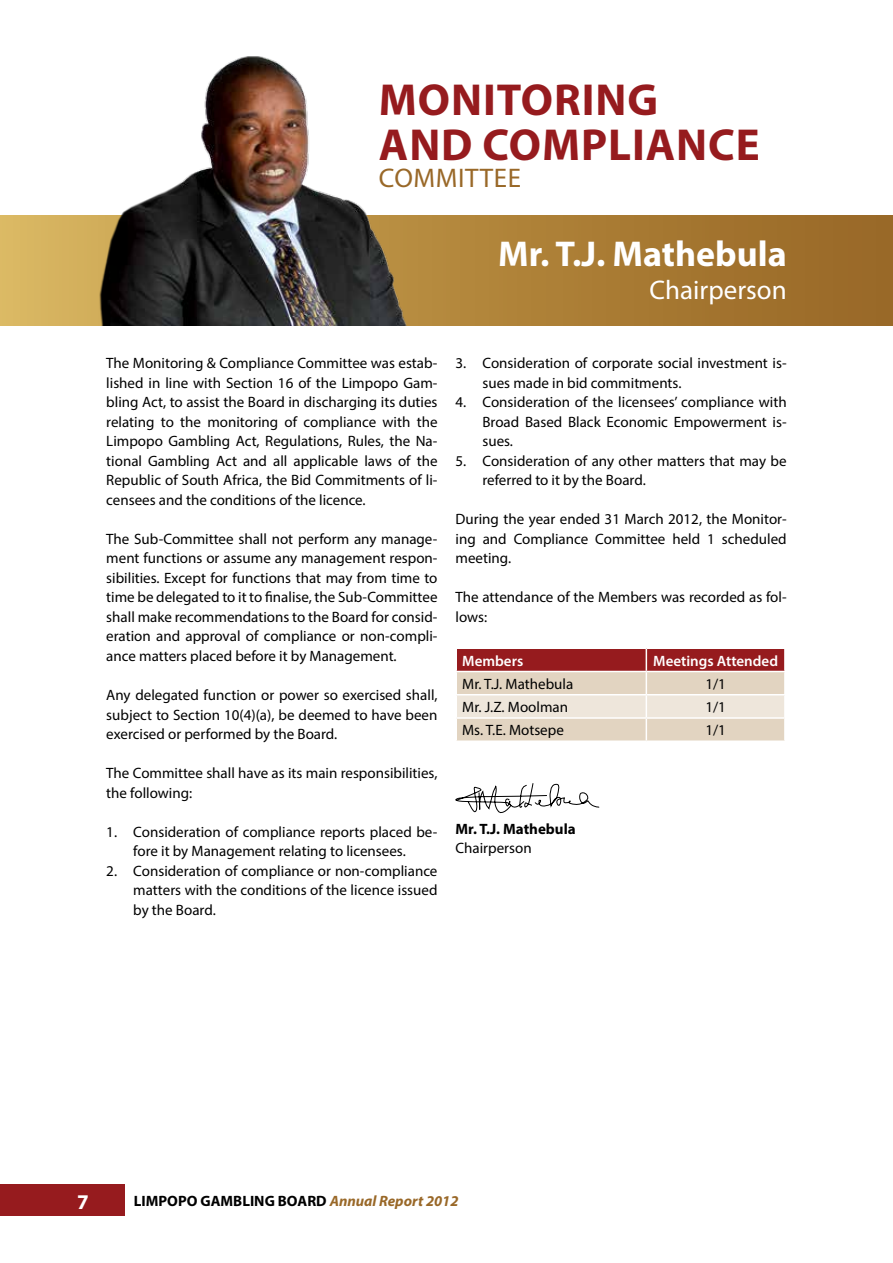
<style>
.page{position:relative;width:893px;height:1263px;background:#fff}
.page>*{position:absolute;margin:0;border:0;box-sizing:border-box;transform-origin:0 0}
.t1{font:700 45px/45px "Myriad Pro";letter-spacing:.02em;color:#961b1e}
.t2{font:700 36px "Myriad Pro";color:#fff}
.t3{font:27px "Myriad Pro";color:#fff}
.t4{font:27px "Myriad Pro";color:#996828}
.t5{font:700 21px "Myriad Pro";color:#fff}
.t6{font:15px/19.5px "Myriad Pro";color:#000;text-align:justify}
.t7{font:700 15px "Myriad Pro";color:#000}
.t8{font:600 15px "Myriad Pro";color:#fff}
.s1{font-style:italic;color:#996828}
</style>
<div class="page">
<div style="left:0;top:1184px;width:125px;height:31px;background:#961b1e"></div>
<svg style="left:0;top:215px;width:893px;height:111px;background:#ae8239"></svg>
<svg style="left:456px;top:648px;width:329px;height:92px;background:#d5b1a6"></svg>
<hr style="left:784px;top:719px;width:2px;height:21px;background:#fff">
<img style="left:96px;top:56px;width:324px;height:270px">
<svg style="left:455px;top:783px;width:145px;height:30px"></svg>
<h1 class="t1" style="left:379px;top:76px;width:247px">MON ITORING<br>AND</h1>
<h1 class="t1" style="left:483px;top:121px;width:60px">COMP</h1>
<h1 class="t1" style="left:608px;top:121px;width:67px">LIANCE</h1>
<h3 class="t4" style="left:379px;top:161px;width:33px">Committee</h3>
<h2 class="t2" style="left:498px;top:231px;width:290px">MR. T.J. MATHEBULA</h2>
<h3 class="t3" style="left:649px;top:273px;width:139px">Chairperson</h3>
<p class="t6" style="left:106px;top:353px;width:333px">The Monitoring &amp; Compliance Committee was estab&shy;lished in line with Section 16 of the Limpopo Gam&shy;bling Act, to assist the Board in discharging its duties relating to the monitoring of compliance with the Limpopo Gambling Act, Regulations, Rules, the Na&shy;tional Gambling Act and all applicable laws of the Republic of South Africa, the Bid Commitments of li&shy;censees and the conditions of the licence.</p>
<p class="t6" style="left:106px;top:529px;width:333px">The Sub-Committee shall not perform any manage&shy;ment functions or assume any management respon&shy;sibilities. Except for functions that may from time to time be delegated to it to finalise, the Sub-Committee shall make recommendations to the Board for consid&shy;eration and approval of compliance or non-compli&shy;ance matters placed before it by Management.</p>
<p class="t6" style="left:106px;top:685px;width:333px">Any delegated function or power so exercised shall, subject to Section 10(4)(a), be deemed to have been exercised or performed by the Board.</p>
<p class="t6" style="left:106px;top:763px;width:333px">The Committee shall have as its main responsibilities, the following:</p>
<p class="t6" style="left:106px;top:821px;width:333px;text-align:center">1. Consideration of compliance reports placed be&shy;fore it by Management relating to licensees.</p>
<p class="t6" style="left:133px;top:860px;width:306px;text-indent:-27px">2. Consideration of compliance or non-compliance matters with the conditions of the licence issued by the Board.</p>
<p class="t6" style="left:482px;top:353px;width:306px;text-indent:-27px">3. Consideration of corporate social investment is&shy;sues made in bid commitments.</p>
<p class="t6" style="left:482px;top:392px;width:306px;text-indent:-27px">4. Consideration of the licensees’ compliance with Broad Based Black Economic Empowerment is&shy;sues.</p>
<p class="t6" style="left:482px;top:451px;width:306px;text-indent:-27px">5. Consideration of any other matters that may be referred to it by the Board.</p>
<p class="t6" style="left:455px;top:509px;width:333px">During the year ended 31 March 2012, the Monitor&shy;ing and Compliance Committee held 1 scheduled meeting.</p>
<p class="t6" style="left:455px;top:587px;width:333px">The attendance of the Members was recorded as fol&shy;lows:</p>
<p class="t8" style="left:462px;top:651px;width:63px">Members</p>
<p class="t8" style="left:653px;top:651px;width:126px">Meetings Attended</p>
<p class="t6" style="left:462px;top:674px;width:113px">Mr. T.J. Mathebula</p>
<p class="t6" style="left:705px;top:674px;width:22px">1/1</p>
<p class="t6" style="left:462px;top:697px;width:107px">Mr. J.Z. Moolman</p>
<p class="t6" style="left:705px;top:697px;width:22px">1/1</p>
<p class="t6" style="left:462px;top:720px;width:103px">Ms. T.E. Motsepe</p>
<p class="t6" style="left:705px;top:720px;width:22px">1/1</p>
<p class="t7" style="left:455px;top:819px;width:122px">MR. T.J. MATHEBULA</p>
<p class="t6" style="left:455px;top:838px;width:78px">Chairperson</p>
<h3 class="t5" style="left:77px;top:1188px;width:13px">7</h3>
<p class="t7" style="left:134px;top:1191px;width:326px">LIMPOPO GAMBLING BOARD <span class="s1">Annual Report 2012</span></p>
</div>
